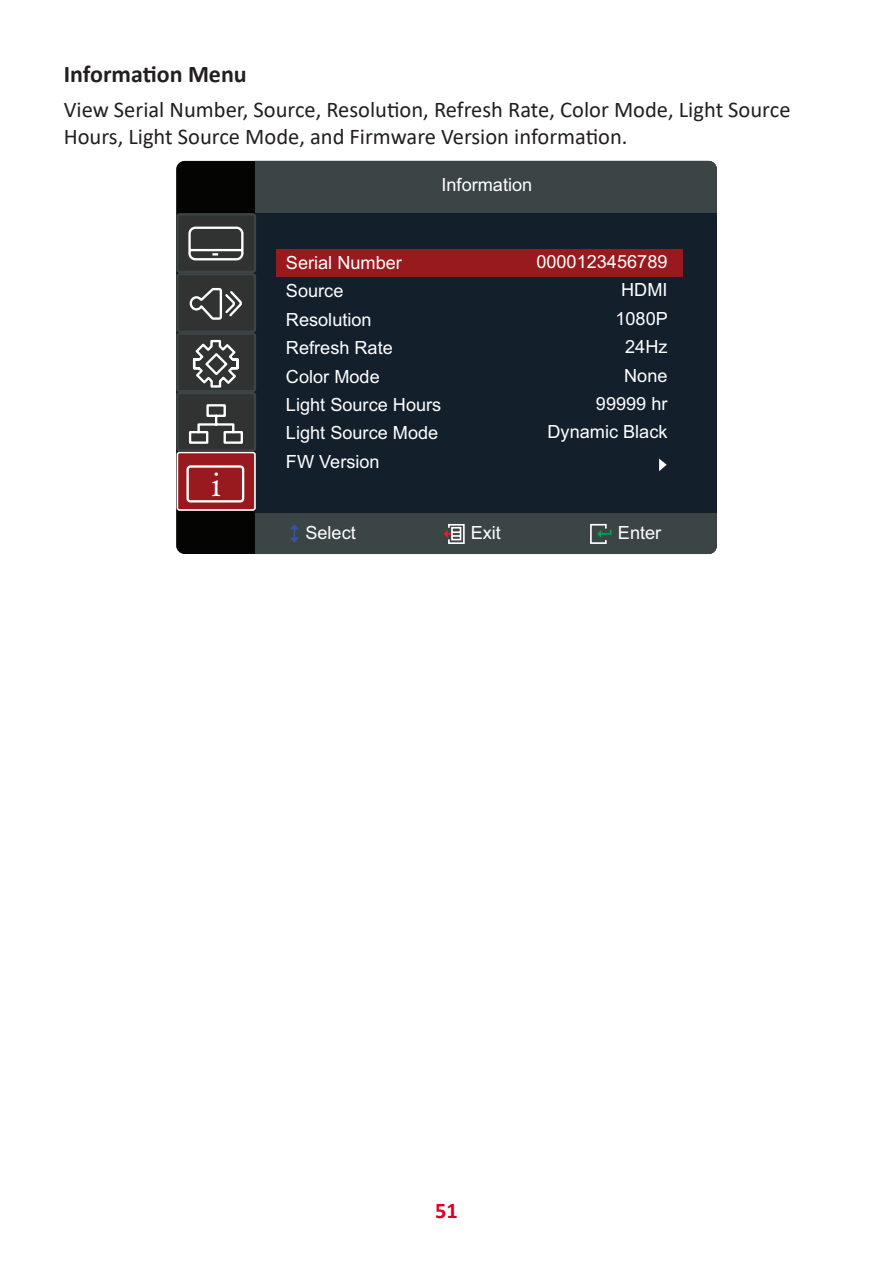
<style>
.page{position:relative;width:893px;height:1263px;background:#fff}
.page>*{position:absolute;margin:0;border:0;box-sizing:border-box;transform-origin:0 0}
.t1{font:33px "Calisto";color:#fff}
.Heading_3{font:700 24px "Calibri";color:#231f20}
.Body{font:22.5px/27px "Calibri";color:#231f20}
.t2{font:700 22.5px "Calibri";color:#db0025}
.t3{font:18.15px/28.3px "Arial";color:#fff}
</style>
<div class="page">
<div style="left:176px;top:161px;width:79px;height:393px;background:#040503"></div>
<div style="left:255px;top:212px;width:462px;height:301px;background:#131f2b"></div>
<div style="left:255px;top:161px;width:462px;height:51px;background:#3c4546"></div>
<div style="left:255px;top:513px;width:462px;height:41px;background:#3c4546"></div>
<div style="left:276px;top:249px;width:407px;height:28px;background:#991a1e"></div>
<div style="left:177px;top:452px;width:78px;height:58px;background:#991a1e;border-radius:2px"></div>
<div style="left:177px;top:452px;width:79px;height:59px;border:2px solid #fff;border-radius:2px"></div>
<div style="left:177px;top:393px;width:78px;height:58px;background:#313232;border-radius:2px"></div>
<div style="left:176px;top:392px;width:80px;height:60px;border:2px solid #3c4445;border-radius:2px"></div>
<div style="left:177px;top:334px;width:78px;height:57px;background:#313232;border-radius:2px"></div>
<div style="left:176px;top:332px;width:80px;height:60px;border:2px solid #3c4445;border-radius:2px"></div>
<div style="left:177px;top:274px;width:78px;height:58px;background:#313232;border-radius:2px"></div>
<div style="left:176px;top:273px;width:80px;height:60px;border:2px solid #3c4445;border-radius:2px"></div>
<div style="left:177px;top:214px;width:78px;height:58px;background:#313232;border-radius:2px"></div>
<div style="left:176px;top:213px;width:80px;height:60px;border:2px solid #3c4445;border-radius:2px"></div>
<svg style="left:188px;top:226px;width:56px;height:35px"></svg>
<svg style="left:185px;top:288px;width:60px;height:215px"></svg>
<svg style="left:659px;top:458px;width:7px;height:13px"></svg>
<svg style="left:470px;top:482px;width:16px;height:10px"></svg>
<svg style="left:470px;top:227px;width:16px;height:9px"></svg>
<svg style="left:289px;top:524px;width:10px;height:18px"></svg>
<svg style="left:590px;top:523px;width:22px;height:21px"></svg>
<svg style="left:444px;top:524px;width:21px;height:20px"></svg>
<p class="Heading_3" style="left:64px;top:57px;width:185px">Information Menu</p>
<p class="Body" style="left:64px;top:96px;width:728px">View Serial Number, Source, Resolution, Refresh Rate, Color Mode, Light Source<br>Hours, Light Source Mode, and Firmware Version information.</p>
<p class="t3" style="left:441px;top:171px;width:92px">Information</p>
<p class="t1" style="left:212px;top:465px;width:11px">i</p>
<p class="t3" style="left:286px;top:248px;width:157px">Serial Number<br>Source<br>Resolution<br>Refresh Rate<br>Color Mode<br>Light Source Hours<br>Light Source Mode<br>FW Version</p>
<p class="t3" style="left:536px;top:247px;width:133px;text-align:right">0000123456789<br>HDMI<br>1080P<br>24Hz<br>None<br>99999 hr<br>Dynamic Black</p>
<p class="t3" style="left:305px;top:518px;width:52px">Select</p>
<p class="t3" style="left:471px;top:518px;width:32px">Exit</p>
<p class="t3" style="left:618px;top:518px;width:45px">Enter</p>
<p class="t2" style="left:435px;top:1194px;width:24px">51</p>
</div>
